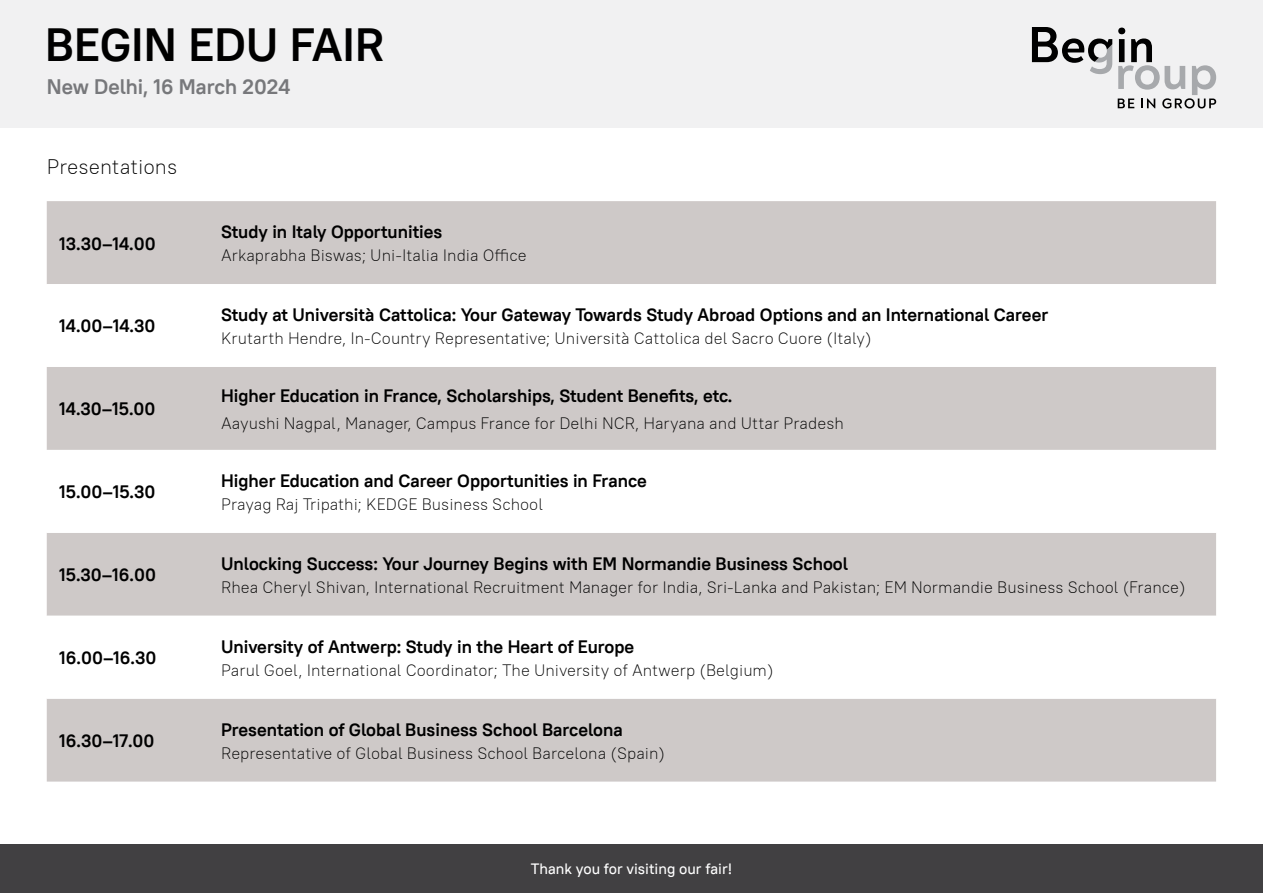
<style>
.page{position:relative;width:1263px;height:893px;background:#fff}
.page>*{position:absolute;margin:0;border:0;box-sizing:border-box;transform-origin:0 0}
.t1{font:700 46.5px "PT Root UI";color:#000}
.t2{font:700 21px "PT Root UI";color:#77787b}
.t3{font:300 21px "PT Root UI";color:#000}
.t4{font:700 18px "PT Root UI";color:#000}
.t5{font:300 16.5px "PT Root UI";color:#000}
.t6{font:500 15px "PT Root UI";color:#fff}
</style>
<div class="page">
<div style="left:0;top:0;width:1263px;height:128px;background:#f1f1f2"></div>
<svg style="left:1118px;top:28px;width:98px;height:80px"></svg>
<svg style="left:1032px;top:27px;width:80px;height:47px"></svg>
<div style="left:0;top:844px;width:1263px;height:49px;background:#414042"></div>
<div style="left:47px;top:201px;width:1169px;height:581px;background:#cec9c8"></div>
<svg style="left:47px;top:284px;width:1169px;height:415px"></svg>
<h1 class="t1" style="left:45px;top:15px;width:340px">BEGIN EDU FAIR</h1>
<p class="t2" style="left:47px;top:73px;width:245px">New Delhi, 16 March 2024</p>
<p class="t3" style="left:47px;top:154px;width:132px">Presentations</p>
<p class="t4" style="left:60px;top:232px;width:98px">13.30–14.00</p>
<p class="t4" style="left:60px;top:315px;width:97px">14.00–14.30</p>
<p class="t4" style="left:60px;top:398px;width:97px">14.30–15.00</p>
<p class="t4" style="left:60px;top:480px;width:97px">15.00–15.30</p>
<p class="t4" style="left:60px;top:563px;width:98px">15.30–16.00</p>
<p class="t4" style="left:60px;top:646px;width:99px">16.00–16.30</p>
<p class="t4" style="left:60px;top:729px;width:96px">16.30–17.00</p>
<p class="t4" style="left:221px;top:220px;width:223px">Study in Italy Opportunities</p>
<p class="t5" style="left:221px;top:245px;width:307px">Arkaprabha Biswas; Uni-Italia India Оffice</p>
<p class="t4" style="left:221px;top:303px;width:828px">Study at Università Cattolica: Your Gateway Towards Study Abroad Options and an International Career</p>
<p class="t5" style="left:221px;top:328px;width:652px">Krutarth Hendre, In-Country Representative; Università Cattolica del Sacro Cuore (Italy)</p>
<p class="t4" style="left:221px;top:384px;width:513px">Higher Education in France, Scholarships, Student Benefits, etc.</p>
<p class="t5" style="left:221px;top:413px;width:624px">Aayushi Nagpal, Manager, Campus France for Delhi NCR, Haryana and Uttar Pradesh</p>
<p class="t4" style="left:221px;top:469px;width:427px">Higher Education and Career Opportunities in France</p>
<p class="t5" style="left:221px;top:493px;width:323px">Prayag Raj Tripathi; KEDGE Business School</p>
<p class="t4" style="left:221px;top:552px;width:628px">Unlocking Success: Your Journey Begins with EM Normandie Business School</p>
<p class="t5" style="left:221px;top:576px;width:966px">Rhea Cheryl Shivan, International Recruitment Manager for India, Sri-Lanka and Pakistan; EM Normandie Business School (France)</p>
<p class="t4" style="left:221px;top:635px;width:415px">University of Antwerp: Study in the Heart of Europe</p>
<p class="t5" style="left:221px;top:659px;width:554px">Parul Goel, International Coordinator; The University of Antwerp (Belgium)</p>
<p class="t4" style="left:221px;top:718px;width:403px">Presentation of Global Business School Barcelona</p>
<p class="t5" style="left:221px;top:742px;width:446px">Representative of Global Business School Barcelona (Spain)</p>
<p class="t6" style="left:531px;top:859px;width:203px">Thank you for visiting our fair!</p>
</div>
